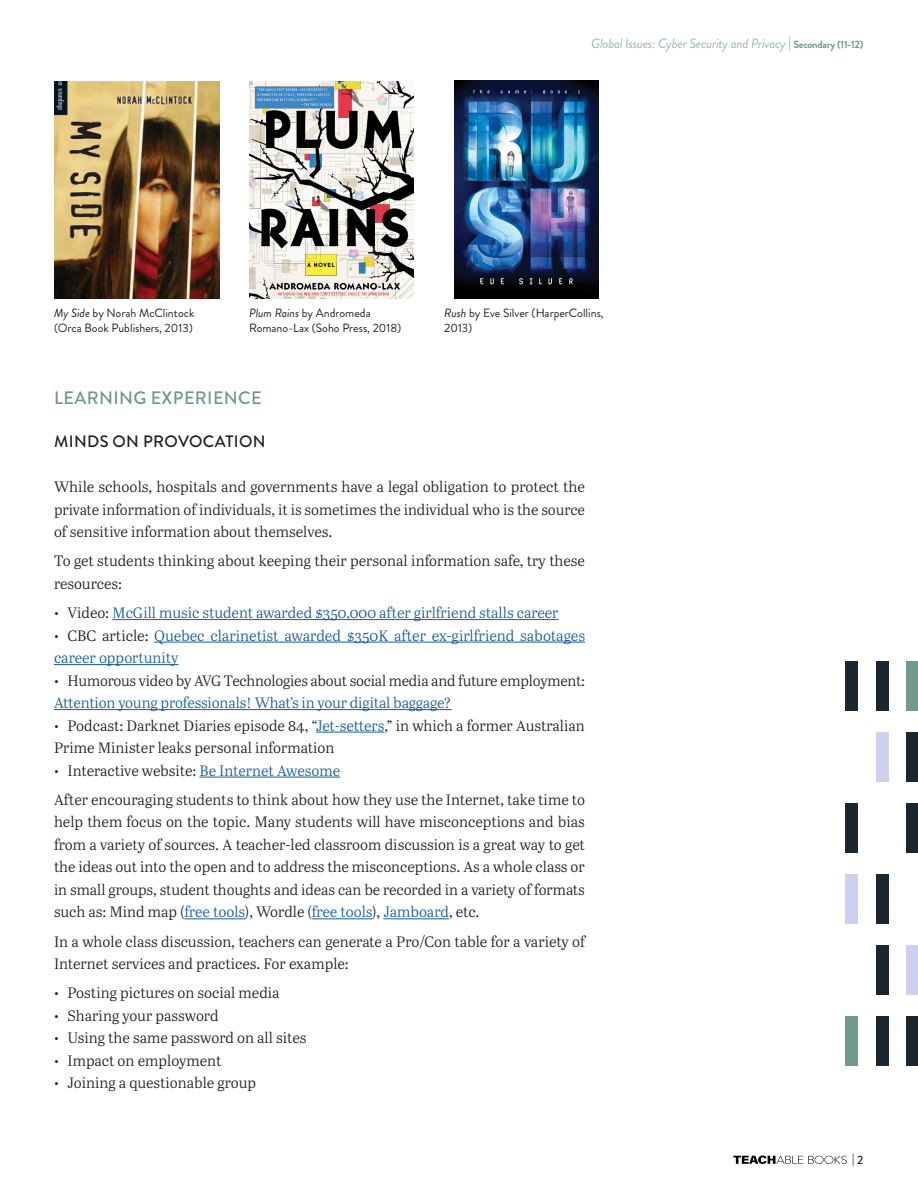
<style>
.page{position:relative;width:918px;height:1188px;background:#fff}
.page>*{position:absolute;margin:0;border:0;box-sizing:border-box;transform-origin:0 0}
.t1{font:500 18px "Brandon Grotesque";letter-spacing:.02em;color:#70998a}
.t2{font:500 16.5px "Brandon Grotesque";letter-spacing:.02em;color:#231f20}
.t3{font:15px/22.5px "Abril Text Lt";color:#231f20}
.t4{font:15px/22.5px "Abril Text Lt";color:#175d9e}
.t5{font:italic 13.5px "Brandon Grotesque";letter-spacing:-.02em;color:#9bb8ad}
.t6{font:12px/15px "Brandon Grotesque";color:#231f20}
.t7{font:500 12px "Brandon Grotesque";color:#231f20}
.s1{font-weight:500;font-style:normal;color:#8dada1}
.s2{font-weight:700;font-style:normal;font-size:10.5px;color:#70998a}
.s3{font-style:italic}
.s4{color:#231f20}
.s5{color:#175d9e}
</style>
<div class="page">
<svg style="left:733px;top:1156px;width:114px;height:8px"></svg>
<hr style="left:112px;top:619px;width:447px;height:1px;background:#175d9e">
<hr style="left:154px;top:642px;width:431px;height:1px;background:#175d9e">
<hr style="left:54px;top:664px;width:124px;height:1px;background:#175d9e">
<hr style="left:54px;top:709px;width:398px;height:1px;background:#175d9e">
<hr style="left:316px;top:732px;width:68px;height:1px;background:#175d9e">
<hr style="left:199px;top:777px;width:141px;height:1px;background:#175d9e">
<hr style="left:184px;top:919px;width:61px;height:1px;background:#175d9e">
<hr style="left:312px;top:919px;width:61px;height:1px;background:#175d9e">
<hr style="left:383px;top:919px;width:66px;height:1px;background:#175d9e">
<img style="left:455px;top:81px;width:144px;height:218px">
<img style="left:250px;top:81px;width:164px;height:218px">
<img style="left:54px;top:81px;width:165px;height:218px">
<div style="left:907px;top:1016px;width:11px;height:50px;background:#1c262e"></div>
<div style="left:876px;top:1016px;width:12px;height:50px;background:#1c262e"></div>
<div style="left:845px;top:1016px;width:12px;height:50px;background:#70998a"></div>
<div style="left:907px;top:945px;width:11px;height:50px;background:#cfcff2"></div>
<div style="left:876px;top:945px;width:12px;height:50px;background:#1c262e"></div>
<div style="left:876px;top:874px;width:12px;height:50px;background:#1c262e"></div>
<div style="left:845px;top:874px;width:12px;height:50px;background:#cfcff2"></div>
<div style="left:907px;top:803px;width:11px;height:50px;background:#1c262e"></div>
<div style="left:845px;top:803px;width:12px;height:50px;background:#1c262e"></div>
<div style="left:907px;top:732px;width:11px;height:50px;background:#1c262e"></div>
<div style="left:876px;top:732px;width:12px;height:50px;background:#cfcff2"></div>
<div style="left:907px;top:662px;width:11px;height:49px;background:#70998a"></div>
<div style="left:876px;top:662px;width:12px;height:49px;background:#1c262e"></div>
<div style="left:845px;top:662px;width:12px;height:49px;background:#1c262e"></div>
<p class="t5" style="left:591px;top:34px;width:274px">Global Issues: Cyber Security and Privacy <span class="s1">|</span> <span class="s2">Secondary (11-12)</span></p>
<p class="t6" style="left:54px;top:306px;width:142px"><span class="s3">My Side</span> by Norah McClintock (Orca Book Publishers, 2013)</p>
<p class="t6" style="left:249px;top:306px;width:154px"><span class="s3">Plum Rains</span> by Andromeda<br>Romano-Lax (Soho Press, 2018)</p>
<p class="t6" style="left:444px;top:306px;width:161px"><span class="s3">Rush</span> by Eve Silver (HarperCollins,<br>2013)</p>
<p class="t1" style="left:54px;top:385px;width:209px">LEARNING EXPERIENCE</p>
<p class="t2" style="left:54px;top:430px;width:213px">MINDS ON PROVOCATION</p>
<p class="t3" style="left:54px;top:475px;width:533px;text-align:justify">While schools, hospitals and governments have a legal obligation to protect the private information of individuals, it is sometimes the individual who is the source of sensitive information about themselves.</p>
<p class="t3" style="left:54px;top:549px;width:533px">To get students thinking about keeping their personal information safe, try these resources:</p>
<p class="t4" style="left:54px;top:601px;width:506px"><span class="s4">• Video:</span> McGill music student awarded $350,000 after girlfriend stalls career</p>
<p class="t4" style="left:54px;top:623px;width:533px"><span class="s4">• CBC article:</span> Quebec clarinetist awarded $350K after ex-girlfriend sabotages career opportunity</p>
<p class="t3" style="left:54px;top:668px;width:532px">• Humorous video by AVG Technologies about social media and future employment:</p>
<p class="t4" style="left:54px;top:691px;width:399px">Attention young professionals! What’s in your digital baggage?</p>
<p class="t3" style="left:54px;top:713px;width:532px">• Podcast: Darknet Diaries episode 84, “<span class="s5">Jet-setters</span>,” in which a former Australian<br>Prime Minister leaks personal information</p>
<p class="t3" style="left:54px;top:755px;width:533px;line-height:29.2px">• Interactive website: <span class="s5">Be Internet Awesome<br></span>After encouraging students to think about how they use the Internet, take time to</p>
<p class="t3" style="left:54px;top:810px;width:533px;text-align:justify">help them focus on the topic. Many students will have misconceptions and bias from a variety of sources. A teacher-led classroom discussion is a great way to get the ideas out into the open and to address the misconceptions. As a whole class or in small groups, student thoughts and ideas can be recorded in a variety of formats such as: Mind map (<span class="s5">free tools</span>), Wordle (<span class="s5">free tools</span>), <span class="s5">Jamboard</span>, etc.</p>
<p class="t3" style="left:54px;top:929px;width:533px">In a whole class discussion, teachers can generate a Pro/Con table for a variety of<br>Internet services and practices. For example:</p>
<p class="t3" style="left:54px;top:981px;width:227px">• Posting pictures on social media</p>
<p class="t3" style="left:54px;top:1004px;width:166px">• Sharing your password</p>
<p class="t3" style="left:54px;top:1026px;width:254px">• Using the same password on all sites</p>
<p class="t3" style="left:54px;top:1049px;width:169px">• Impact on employment</p>
<p class="t3" style="left:54px;top:1071px;width:204px">• Joining a questionable group</p>
<p class="t7" style="left:852px;top:1152px;width:13px">| 2</p>
</div>
